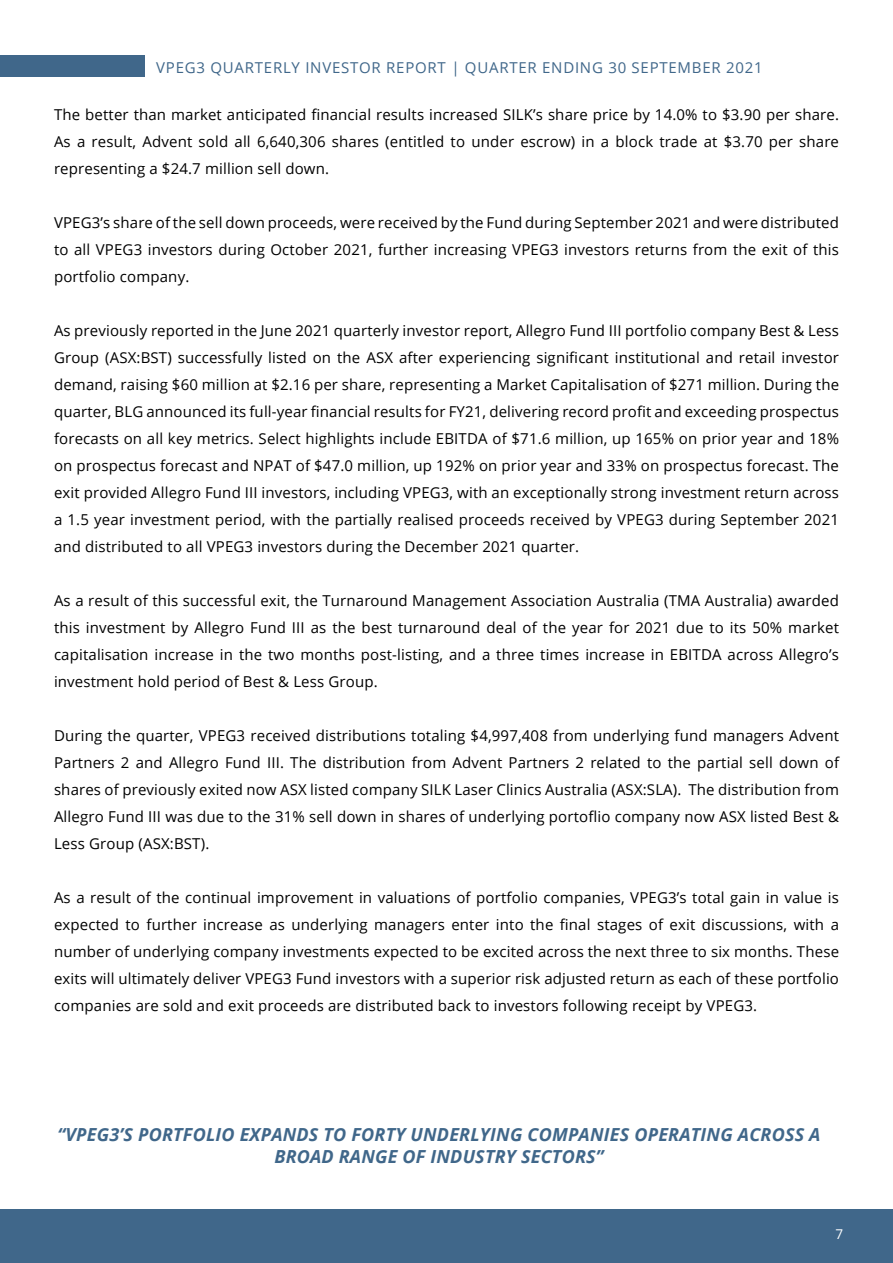
<style>
.page{position:relative;width:893px;height:1263px;background:#fff}
.page>*{position:absolute;margin:0;border:0;box-sizing:border-box;transform-origin:0 0}
.t1{font:italic 700 18px/21.6px "Open Sans";letter-spacing:.01em;color:#40678a;text-align:center}
.t2{font:15px/27px "Open Sans";letter-spacing:.01em;color:#000;text-align:justify}
.t3{font:15px "Open Sans";letter-spacing:.05em;color:#40678a}
.t4{font:13.5px "Open Sans";color:#fff}
</style>
<div class="page">
<div style="left:1px;top:55px;width:144px;height:22px;background:#40678a"></div>
<div style="left:0;top:1210px;width:893px;height:53px;background:#40678a"></div>
<p class="t3" style="left:156px;top:57px;width:608px">VPEG3 QUARTERLY INVESTOR REPORT | QUARTER ENDING 30 SEPTEMBER 2021</p>
<p class="t2" style="left:54px;top:101px;width:786px">The better than market anticipated financial results increased SILK’s share price by 14.0% to $3.90 per share.<br>As a result, Advent sold all 6,640,306 shares (entitled to under escrow) in a block trade at $3.70 per share representing a $24.7 million sell down.</p>
<p class="t2" style="left:54px;top:209px;width:786px">VPEG3’s share of the sell down proceeds, were received by the Fund during September 2021 and were distributed to all VPEG3 investors during October 2021, further increasing VPEG3 investors returns from the exit of this portfolio company.</p>
<p class="t2" style="left:54px;top:317px;width:787px">As previously reported in the June 2021 quarterly investor report, Allegro Fund III portfolio company Best &amp; Less Group (ASX:BST) successfully listed on the ASX after experiencing significant institutional and retail investor demand, raising $60 million at $2.16 per share, representing a Market Capitalisation of $271 million. During the quarter, BLG announced its full-year financial results for FY21, delivering record profit and exceeding prospectus forecasts on all key metrics. Select highlights include EBITDA of $71.6 million, up 165% on prior year and 18% on prospectus forecast and NPAT of $47.0 million, up 192% on prior year and 33% on prospectus forecast. The exit provided Allegro Fund III investors, including VPEG3, with an exceptionally strong investment return across a 1.5 year investment period, with the partially realised proceeds received by VPEG3 during September 2021 and distributed to all VPEG3 investors during the December 2021 quarter.</p>
<p class="t2" style="left:54px;top:587px;width:786px">As a result of this successful exit, the Turnaround Management Association Australia (TMA Australia) awarded this investment by Allegro Fund III as the best turnaround deal of the year for 2021 due to its 50% market capitalisation increase in the two months post-listing, and a three times increase in EBITDA across Allegro’s investment hold period of Best &amp; Less Group.</p>
<p class="t2" style="left:54px;top:722px;width:787px">During the quarter, VPEG3 received distributions totaling $4,997,408 from underlying fund managers Advent Partners 2 and Allegro Fund III. The distribution from Advent Partners 2 related to the partial sell down of shares of previously exited now ASX listed company SILK Laser Clinics Australia (ASX:SLA). The distribution from Allegro Fund III was due to the 31% sell down in shares of underlying portoflio company now ASX listed Best &amp; Less Group (ASX:BST).</p>
<p class="t2" style="left:54px;top:884px;width:787px">As a result of the continual improvement in valuations of portfolio companies, VPEG3’s total gain in value is expected to further increase as underlying managers enter into the final stages of exit discussions, with a number of underlying company investments expected to be excited across the next three to six months. These exits will ultimately deliver VPEG3 Fund investors with a superior risk adjusted return as each of these portfolio companies are sold and exit proceeds are distributed back to investors following receipt by VPEG3.</p>
<p class="t1" style="left:57px;top:1123px;width:765px">“VPEG3’S PORTFOLIO EXPANDS TO FORTY UNDERLYING COMPANIES OPERATING ACROSS A<br>BROAD RANGE OF INDUSTRY SECTORS”</p>
<p class="t4" style="left:836px;top:1224px;width:9px">7</p>
</div>
